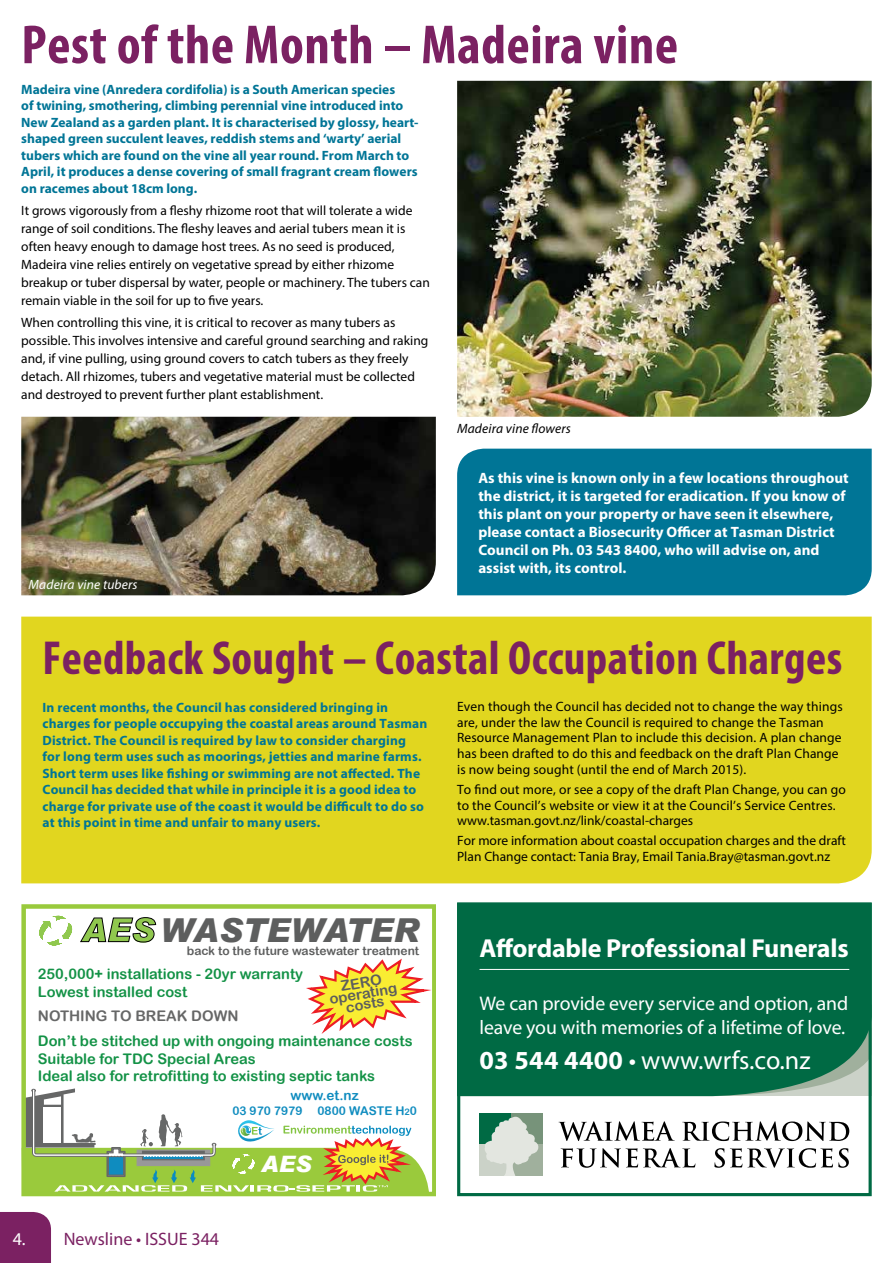
<style>
.page{position:relative;width:893px;height:1263px;background:#fff}
.page>*{position:absolute;margin:0;border:0;box-sizing:border-box;transform-origin:0 0}
.t1{font:700 condensed 55.5px "Myriad Pro";letter-spacing:.01em;color:#7b2162}
.t2{font:700 condensed 48px "Myriad Pro";letter-spacing:.01em;color:#7b2162}
.t3{font:italic 900 33px "Arial";color:#5d5e5e}
.t4{font:700 26.1px "Myriad Pro";letter-spacing:-.01em;color:#fff}
.t5{font:26.1px "Myriad Pro";letter-spacing:-.005em;color:#fff}
.t6{font:italic 900 22.65px "Arial";color:#fff}
.t7{font:19.8px/23.7px "Myriad Pro";letter-spacing:-.005em;color:#fff}
.t8{font:18px "Myriad Pro";color:#7b2162}
.t9{font:700 15px/18px "Myriad Pro";color:#fff}
.t10{font:14.7px/17.5px "Arial Rounded MT Bold";color:#139246}
.t11{font:14.7px "Arial Rounded MT Bold";color:#666767}
.t12{font:14.55px/10.8px "Arial Rounded MT Bold";color:#5d5e5e;text-align:center}
.t13{font:13.5px/18px "Myriad Pro";color:#000}
.t14{font:700 13.5px/16.5px "Myriad Pro";letter-spacing:.01em;color:#007596}
.t15{font:italic 13.5px "Myriad Pro";letter-spacing:.01em;color:#000}
.t16{font:italic 13.5px "Myriad Pro";letter-spacing:.01em;color:#fff}
.t17{font:13.5px "Arial Rounded MT Bold";color:#0f8cbf}
.t18{font:12px "Arial Rounded MT Bold";color:#5d5e5e}
.t19{font:12px "Arial Rounded MT Bold";color:#0f8cbf}
.s1{color:#90c84e}
.s2{font-size:9px}
.s3{color:#fff}
.s4{font-weight:700}
</style>
<div class="page">
<div style="left:0;top:1212px;width:51px;height:51px;background:#7b2162"></div>
<div style="left:21px;top:617px;width:851px;height:266px;background:#e1d61f"></div>
<svg style="left:39px;top:915px;width:117px;height:31px"></svg>
<svg style="left:306px;top:958px;width:125px;height:76px"></svg>
<div style="left:21px;top:904px;width:415px;height:292px;border:4px solid #99ca3c"></div>
<svg style="left:22px;top:1088px;width:407px;height:105px"></svg>
<div style="left:461px;top:906px;width:407px;height:190px;background:#006a44"></div>
<div style="left:479px;top:1113px;width:32px;height:31px;background:#006a44"></div>
<div style="left:511px;top:1113px;width:31px;height:31px;background:#77937a"></div>
<div style="left:479px;top:1144px;width:32px;height:32px;background:#cbd2c8"></div>
<div style="left:511px;top:1144px;width:31px;height:32px;background:#a0b09d"></div>
<svg style="left:485px;top:1116px;width:53px;height:60px"></svg>
<svg style="left:559px;top:1121px;width:290px;height:47px"></svg>
<hr style="left:479px;top:969px;width:370px;height:1px;background:#fff">
<div style="left:457px;top:902px;width:415px;height:294px;border:3px solid #006a44"></div>
<img style="left:457px;top:81px;width:415px;height:336px">
<img style="left:21px;top:417px;width:415px;height:178px">
<div style="left:457px;top:449px;width:415px;height:146px;background:#007596"></div>
<h1 class="t1" style="left:21px;top:10px;width:658px">Pest of the Month – Madeira vine</h1>
<p class="t14" style="left:21px;top:81px;width:399px">Madeira vine (Anredera cordifolia) is a South American species<br>of twining, smothering, climbing perennial vine introduced into New Zealand as a garden plant. It is characterised by glossy, heart&shy;shaped green succulent leaves, reddish stems and ‘warty’ aerial tubers which are found on the vine all year round. From March to April, it produces a dense covering of small fragrant cream flowers on racemes about 18cm long.</p>
<p class="t13" style="left:21px;top:201px;width:410px">It grows vigorously from a fleshy rhizome root that will tolerate a wide range of soil conditions. The fleshy leaves and aerial tubers mean it is often heavy enough to damage host trees. As no seed is produced, Madeira vine relies entirely on vegetative spread by either rhizome breakup or tuber dispersal by water, people or machinery. The tubers can remain viable in the soil for up to five years.</p>
<p class="t13" style="left:21px;top:314px;width:409px">When controlling this vine, it is critical to recover as many tubers as possible. This involves intensive and careful ground searching and raking and, if vine pulling, using ground covers to catch tubers as they freely detach. All rhizomes, tubers and vegetative material must be collected and destroyed to prevent further plant establishment.</p>
<p class="t16" style="left:29px;top:576px;width:110px">Madeira vine tubers</p>
<p class="t15" style="left:457px;top:420px;width:115px">Madeira vine flowers</p>
<p class="t9" style="left:478px;top:468px;width:372px">As this vine is known only in a few locations throughout the district, it is targeted for eradication. If you know of this plant on your property or have seen it elsewhere, please contact a Biosecurity Officer at Tasman District Council on Ph. 03 543 8400, who will advise on, and assist with, its control.</p>
<h2 class="t2" style="left:43px;top:628px;width:801px">Feedback Sought – Coastal Occupation Charges</h2>
<p class="t14" style="left:43px;top:698px;width:386px">In recent months, the Council has considered bringing in charges for people occupying the coastal areas around Tasman District. The Council is required by law to consider charging<br>for long term uses such as moorings, jetties and marine farms.<br>Short term uses like fishing or swimming are not affected. The Council has decided that while in principle it is a good idea to charge for private use of the coast it would be difficult to do so at this point in time and unfair to many users.</p>
<p class="t13" style="left:457px;top:698px;width:387px;line-height:15.8px">Even though the Council has decided not to change the way things are, under the law the Council is required to change the Tasman Resource Management Plan to include this decision. A plan change has been drafted to do this and feedback on the draft Plan Change is now being sought (until the end of March 2015).</p>
<p class="t13" style="left:457px;top:781px;width:390px;line-height:15.8px">To find out more, or see a copy of the draft Plan Change, you can go to the Council’s website or view it at the Council’s Service Centres. www.tasman.govt.nz/link/coastal-charges</p>
<p class="t13" style="left:457px;top:833px;width:390px;line-height:15.8px">For more information about coastal occupation charges and the draft<br>Plan Change contact: Tania Bray, Email Tania.Bray@tasman.govt.nz</p>
<h3 class="t3" style="left:81px;top:909px;width:339px"><span class="s1">AES</span> WASTEWATER</h3>
<p class="t10" style="left:38px;top:965px;width:267px">250,000+ installations - 20yr warranty<br>Lowest installed cost</p>
<p class="t11" style="left:38px;top:1007px;width:202px">NOTHING TO BREAK DOWN</p>
<p class="t10" style="left:38px;top:1032px;width:376px">Don’t be stitched up with ongoing maintenance costs<br>Suitable for TDC Special Areas<br>Ideal also for retrofitting to existing septic tanks</p>
<p class="t18" style="left:187px;top:943px;width:234px">back to the future wastewater treatment</p>
<p class="t12" style="left:327px;top:983px;width:70px;rotate:-10deg">ZERO operating costs</p>
<p class="t17" style="left:291px;top:1088px;width:70px">www.et.nz</p>
<p class="t19" style="left:232px;top:1103px;width:72px">03 970 7979</p>
<p class="t19" style="left:317px;top:1103px;width:101px">0800 WASTE H<span class="s2">2</span>0</p>
<h3 class="t8" style="left:13px;top:1227px;width:208px"><span class="s3">4.</span> Newsline • ISSUE 344</h3>
<h3 class="t6" style="left:261px;top:1149px;width:52px">AES</h3>
<h3 class="t4" style="left:479px;top:931px;width:371px">Affordable Professional Funerals</h3>
<h3 class="t7" style="left:479px;top:991px;width:370px">We can provide every service and option, and leave you with memories of a lifetime of love.</h3>
<h3 class="t5" style="left:479px;top:1044px;width:332px"><span class="s4">03 544 4400</span> • www.wrfs.co.nz</h3>
</div>
